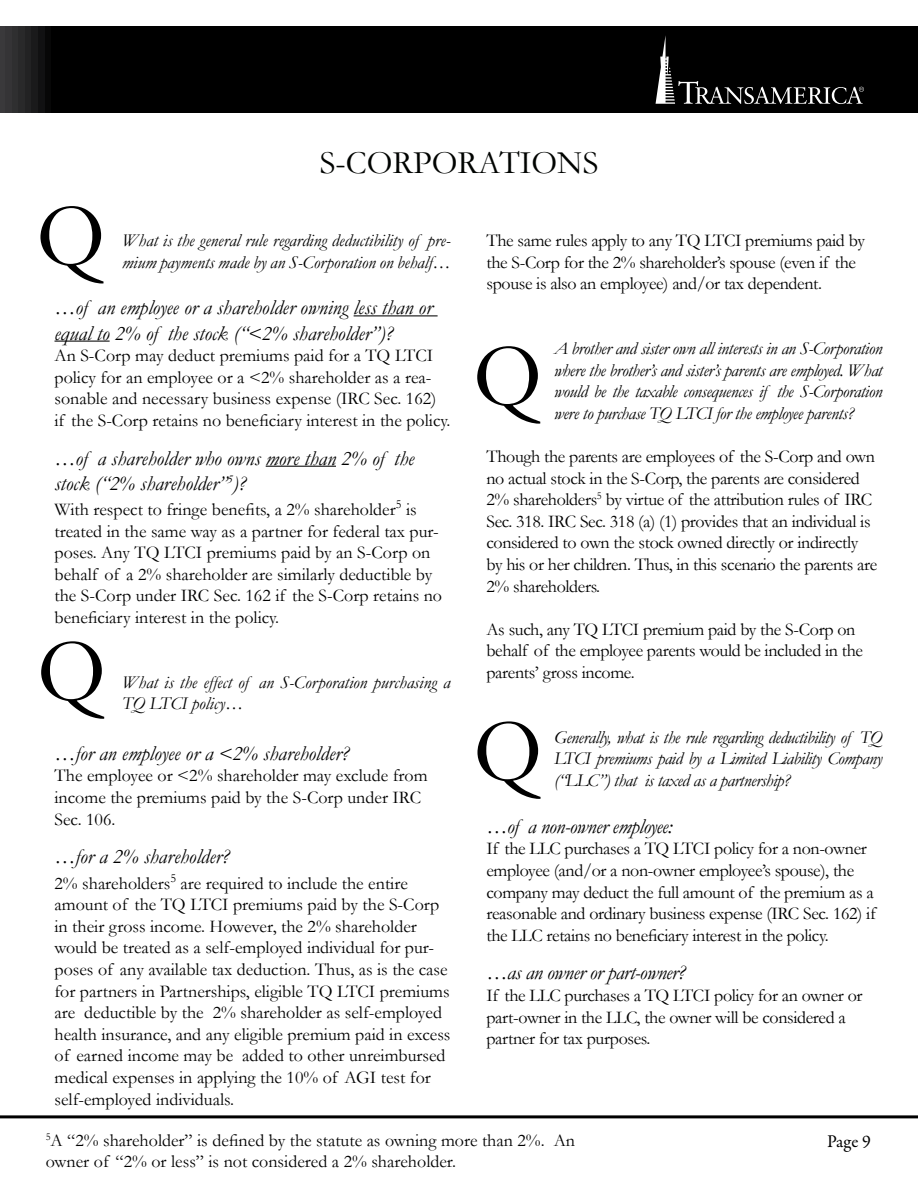
<style>
.page{position:relative;width:918px;height:1188px;background:#fff}
.page>*{position:absolute;margin:0;border:0;box-sizing:border-box;transform-origin:0 0}
.t1{font:90px "Garamond";color:#000}
.t2{font:33px "Garamond";color:#000300}
.t3{font:italic 21px/25.2px "Garamond";color:#000}
.t4{font:italic 21px "Garamond";letter-spacing:-.02em;color:#000}
.t5{font:18px/21.6px "Garamond";color:#000}
.t6{font:18px/21.6px "Garamond";letter-spacing:-.02em;color:#000}
.t7{font:italic 18px/21.6px "Garamond";color:#000}
.t8{font:18px "Garamond Premr Pro";color:#000}
</style>
<div class="page">
<hr style="left:0;top:1115px;width:918px;height:3px;background:#000">
<hr style="left:354px;top:315px;width:84px;height:1px;background:#000">
<hr style="left:55px;top:341px;width:55px;height:1px;background:#000">
<hr style="left:266px;top:466px;width:70px;height:1px;background:#000">
<div style="left:0;top:26px;width:918px;height:87px;background:#000"></div>
<svg style="left:656px;top:36px;width:208px;height:68px;background:#181818"></svg>
<h2 class="t2" style="left:320px;top:140px;width:280px">S-CORPORATIONS</h2>
<h1 class="t1" style="left:36px;top:175px;width:71px">Q</h1>
<p class="t7" style="left:122px;top:229px;width:330px">What is the general rule regarding deductibility of pre&shy;mium payments made by an S-Corporation on behalf…</p>
<p class="t3" style="left:55px;top:295px;width:379px">…of an employee or a shareholder owning less than or equal to 2% of the stock (“&lt;2% shareholder”)?</p>
<p class="t5" style="left:55px;top:344px;width:398px">An S-Corp may deduct premiums paid for a TQ LTCI policy for an employee or a &lt;2% shareholder as a rea&shy;sonable and necessary business expense (IRC Sec. 162) if the S-Corp retains no beneficiary interest in the policy.</p>
<p class="t3" style="left:55px;top:445px;width:361px">…of a shareholder who owns more than 2% of the stock (“2% shareholder”<sup>5</sup>)?</p>
<p class="t5" style="left:55px;top:498px;width:389px">With respect to fringe benefits, a 2% shareholder<sup>5</sup> is treated in the same way as a partner for federal tax pur&shy;poses. Any TQ LTCI premiums paid by an S-Corp on behalf of a 2% shareholder are similarly deductible by the S-Corp under IRC Sec. 162 if the S-Corp retains no beneficiary interest in the policy.</p>
<h1 class="t1" style="left:37px;top:610px;width:71px">Q</h1>
<p class="t7" style="left:122px;top:671px;width:330px">What is the effect of an S-Corporation purchasing a<br>TQ LTCI policy…</p>
<p class="t3" style="left:55px;top:740px;width:296px">…for an employee or a &lt;2% shareholder?</p>
<p class="t5" style="left:55px;top:765px;width:375px">The employee or &lt;2% shareholder may exclude from income the premiums paid by the S-Corp under IRC<br>Sec. 106.</p>
<p class="t3" style="left:55px;top:844px;width:177px">…for a 2% shareholder?</p>
<p class="t5" style="left:55px;top:872px;width:398px">2% shareholders<sup>5</sup> are required to include the entire amount of the TQ LTCI premiums paid by the S-Corp in their gross income. However, the 2% shareholder would be treated as a self-employed individual for pur&shy;poses of any available tax deduction. Thus, as is the case for partners in Partnerships, eligible TQ LTCI premiums are deductible by the 2% shareholder as self-employed health insurance, and any eligible premium paid in excess of earned income may be added to other unreimbursed medical expenses in applying the 10% of AGI test for self-employed individuals.</p>
<p class="t6" style="left:487px;top:229px;width:380px">The same rules apply to any TQ LTCI premiums paid by the S-Corp for the 2% shareholder’s spouse (even if the spouse is also an employee) and/or tax dependent.</p>
<p class="t7" style="left:554px;top:337px;width:330px;text-align:justify">A brother and sister own all interests in an S-Corporation where the brother’s and sister’s parents are employed. What would be the taxable consequences if the S-Corporation were to purchase TQ LTCI for the employee parents?</p>
<p class="t6" style="left:487px;top:445px;width:392px">Though the parents are employees of the S-Corp and own no actual stock in the S-Corp, the parents are considered 2% shareholders<sup>5</sup> by virtue of the attribution rules of IRC Sec. 318. IRC Sec. 318 (a) (1) provides that an individual is considered to own the stock owned directly or indirectly by his or her children. Thus, in this scenario the parents are 2% shareholders.</p>
<p class="t6" style="left:487px;top:618px;width:378px">As such, any TQ LTCI premium paid by the S-Corp on behalf of the employee parents would be included in the parents’ gross income.</p>
<h1 class="t1" style="left:473px;top:315px;width:71px">Q</h1>
<h1 class="t1" style="left:473px;top:691px;width:71px">Q</h1>
<p class="t7" style="left:554px;top:726px;width:330px;text-align:justify">Generally, what is the rule regarding deductibility of TQ LTCI premiums paid by a Limited Liability Company (“LLC”) that is taxed as a partnership?</p>
<p class="t4" style="left:487px;top:812px;width:187px">…of a non-owner employee:</p>
<p class="t6" style="left:487px;top:837px;width:391px">If the LLC purchases a TQ LTCI policy for a non-owner employee (and/or a non-owner employee’s spouse), the company may deduct the full amount of the premium as a reasonable and ordinary business expense (IRC Sec. 162) if the LLC retains no beneficiary interest in the policy.</p>
<p class="t4" style="left:487px;top:959px;width:201px">…as an owner or part-owner?</p>
<p class="t6" style="left:487px;top:984px;width:378px">If the LLC purchases a TQ LTCI policy for an owner or part-owner in the LLC, the owner will be considered a partner for tax purposes.</p>
<p class="t5" style="left:46px;top:1129px;width:531px"><sup>5</sup>A “2% shareholder” is defined by the statute as owning more than 2%. An owner of “2% or less” is not considered a 2% shareholder.</p>
<p class="t8" style="left:827px;top:1131px;width:45px">Page 9</p>
</div>
